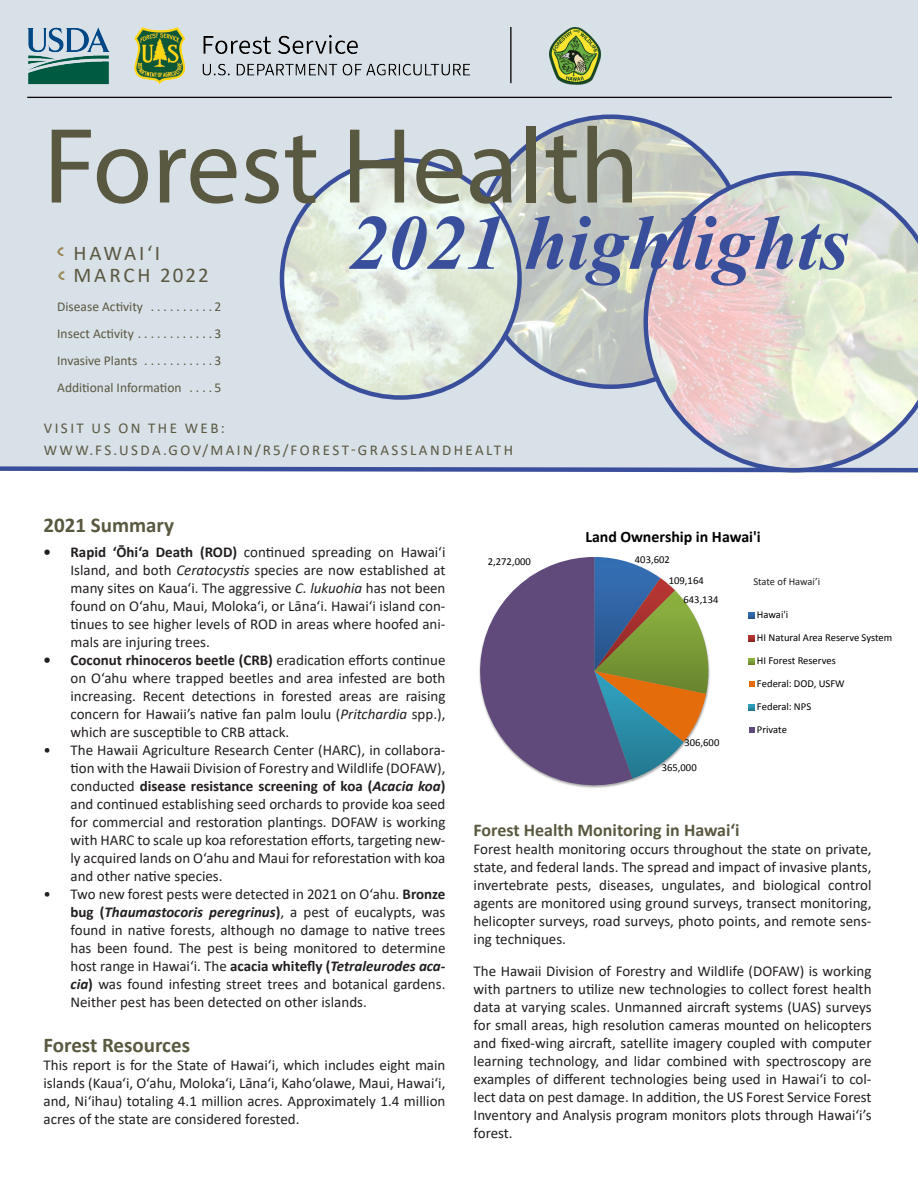
<style>
.page{position:relative;width:918px;height:1188px;background:#fff}
.page>*{position:absolute;margin:0;border:0;box-sizing:border-box;transform-origin:0 0}
.t1{font:108px "Myriad Pro";color:#595841}
.t2{font:italic 700 78px "Times New Roman";color:#3a4f9b}
.Header_2{font:700 21px "Calibri";color:#595841}
.Paragraph_2{font:21px "Calibri";letter-spacing:.13em;color:#595841}
.Paragraph{font:700 18px "Calibri";color:#595841}
.t3{font:700 15.9px "Calibri";color:#000}
.Paragraph-2{font:15px/18px "Calibri";color:#231f20;text-align:justify}
.Paragraph_2-2{font:15px "Calibri";letter-spacing:.165em;color:#595841}
.Paragraph_3{font:13.5px "Calibri";color:#595841}
.t4{font:10.65px/23px "Calibri";color:#000}
.t5{font:10.5px "Calibri";letter-spacing:-.005em;color:#231f20}
.s1{font-weight:700}
.s2{font-style:italic}
.s3{font-weight:700;font-style:italic}
</style>
<div class="page">
<div style="left:0;top:99px;width:918px;height:374px;background:#d8e0e8"></div>
<img style="left:476px;top:117px;width:270px;height:270px">
<img style="left:282px;top:160px;width:238px;height:238px">
<svg style="left:644px;top:171px;width:274px;height:301px;background:#d9d4d0"></svg>
<svg style="left:56px;top:246px;width:8px;height:11px"></svg>
<svg style="left:57px;top:271px;width:8px;height:10px"></svg>
<svg style="left:479px;top:557px;width:276px;height:231px"></svg>
<div style="left:753px;top:570px;width:86px;height:22px;background:#fff"></div>
<img style="left:0;top:0;width:918px;height:99px">
<img style="left:550px;top:27px;width:51px;height:57px">
<hr style="left:510px;top:27px;width:2px;height:56px;background:#231f20">
<h1 class="t1" style="left:44px;top:100px;width:598px">Forest Health</h1>
<p class="Paragraph_2" style="left:73px;top:238px;width:88px">HAWAI‘I</p>
<p class="Paragraph_2" style="left:73px;top:260px;width:137px">MARCH 2022</p>
<h1 class="t2" style="left:349px;top:188px;width:502px">2021 highlights</h1>
<p class="Paragraph_3" style="left:57px;top:297px;width:166px">Disease Activity . . . . . . . . . 2</p>
<p class="Paragraph_3" style="left:57px;top:324px;width:166px">Insect Activity . . . . . . . . . . . 3</p>
<p class="Paragraph_3" style="left:57px;top:351px;width:166px">Invasive Plants . . . . . . . . . . 3</p>
<p class="Paragraph_3" style="left:57px;top:378px;width:166px">Additional Information . . . 5</p>
<p class="Paragraph_2-2" style="left:44px;top:417px;width:182px">VISIT US ON THE WEB:</p>
<p class="Paragraph_2-2" style="left:44px;top:440px;width:471px">WWW.FS.USDA.GOV/MAIN/R5/FOREST-GRASSLANDHEALTH</p>
<h2 class="Header_2" style="left:44px;top:510px;width:132px">2021 Summary</h2>
<p class="Paragraph-2" style="left:70px;top:543px;width:377px;text-indent:-27px"><span class="s1">• Rapid ‘Ōhi‘a Death (ROD)</span> continued spreading on Hawai‘i Island, and both <span class="s2">Ceratocystis</span> species are now established at many sites on Kaua‘i. The aggressive <span class="s2">C. lukuohia</span> has not been found on O‘ahu, Maui, Moloka‘i, or Lāna‘i. Hawai‘i island con&shy;tinues to see higher levels of ROD in areas where hoofed ani&shy;mals are injuring trees.</p>
<p class="Paragraph-2" style="left:70px;top:651px;width:376px;text-indent:-27px"><span class="s1">• Coconut rhinoceros beetle (CRB)</span> eradication efforts continue on O‘ahu where trapped beetles and area infested are both increasing. Recent detections in forested areas are raising concern for Hawaii’s native fan palm loulu (<span class="s2">Pritchardia</span> spp.), which are susceptible to CRB attack.</p>
<p class="Paragraph-2" style="left:70px;top:741px;width:377px;text-indent:-27px">• The Hawaii Agriculture Research Center (HARC), in collabora&shy;tion with the Hawaii Division of Forestry and Wildlife (DOFAW), conducted <span class="s1">disease resistance screening of koa (</span><span class="s3">Acacia koa</span><span class="s1">) </span>and continued establishing seed orchards to provide koa seed for commercial and restoration plantings. DOFAW is working with HARC to scale up koa reforestation efforts, targeting new&shy;ly acquired lands on O‘ahu and Maui for reforestation with koa and other native species.</p>
<p class="Paragraph-2" style="left:70px;top:885px;width:377px;text-indent:-27px">• Two new forest pests were detected in 2021 on O‘ahu. <span class="s1">Bronze bug (</span><span class="s3">Thaumastocoris peregrinus</span><span class="s1">)</span>, a pest of eucalypts, was found in native forests, although no damage to native trees has been found. The pest is being monitored to determine host range in Hawai‘i. The <span class="s1">acacia whitefly (</span><span class="s3">Tetraleurodes aca&shy;cia</span><span class="s1">)</span> was found infesting street trees and botanical gardens.<br>Neither pest has been detected on other islands.</p>
<h2 class="Header_2" style="left:44px;top:1030px;width:148px">Forest Resources</h2>
<p class="Paragraph-2" style="left:44px;top:1056px;width:403px">This report is for the State of Hawai‘i, which includes eight main islands (Kaua‘i, O‘ahu, Moloka‘i, Lāna‘i, Kaho‘olawe, Maui, Hawai‘i, and, Ni‘ihau) totaling 4.1 million acres. Approximately 1.4 million acres of the state are considered forested.</p>
<p class="t4" style="left:488px;top:550px;width:45px">2,272,000</p>
<p class="t3" style="left:585px;top:526px;width:177px">Land Ownership in Hawai'i</p>
<p class="t4" style="left:669px;top:548px;width:37px;line-height:21.5px;text-indent:-34px">403,602<br>109,164</p>
<p class="t4" style="left:683px;top:588px;width:37px">643,134</p>
<p class="t4" style="left:684px;top:731px;width:37px">306,600</p>
<p class="t4" style="left:662px;top:756px;width:37px">365,000</p>
<p class="t5" style="left:753px;top:574px;width:68px">State of Hawai’i</p>
<p class="t4" style="left:757px;top:603px;width:137px">Hawai'i<br>HI Natural Area Reserve System<br>HI Forest Reserves<br>Federal: DOD, USFW<br>Federal: NPS<br>Private</p>
<p class="Paragraph" style="left:474px;top:818px;width:268px">Forest Health Monitoring in Hawai‘i</p>
<p class="Paragraph-2" style="left:474px;top:840px;width:399px">Forest health monitoring occurs throughout the state on private, state, and federal lands. The spread and impact of invasive plants, invertebrate pests, diseases, ungulates, and biological control agents are monitored using ground surveys, transect monitoring, helicopter surveys, road surveys, photo points, and remote sens&shy;ing techniques.</p>
<p class="Paragraph-2" style="left:474px;top:962px;width:399px">The Hawaii Division of Forestry and Wildlife (DOFAW) is working with partners to utilize new technologies to collect forest health data at varying scales. Unmanned aircraft systems (UAS) surveys for small areas, high resolution cameras mounted on helicopters and fixed-wing aircraft, satellite imagery coupled with computer learning technology, and lidar combined with spectroscopy are examples of different technologies being used in Hawai‘i to col&shy;lect data on pest damage. In addition, the US Forest Service Forest Inventory and Analysis program monitors plots through Hawai‘i’s forest.</p>
</div>
